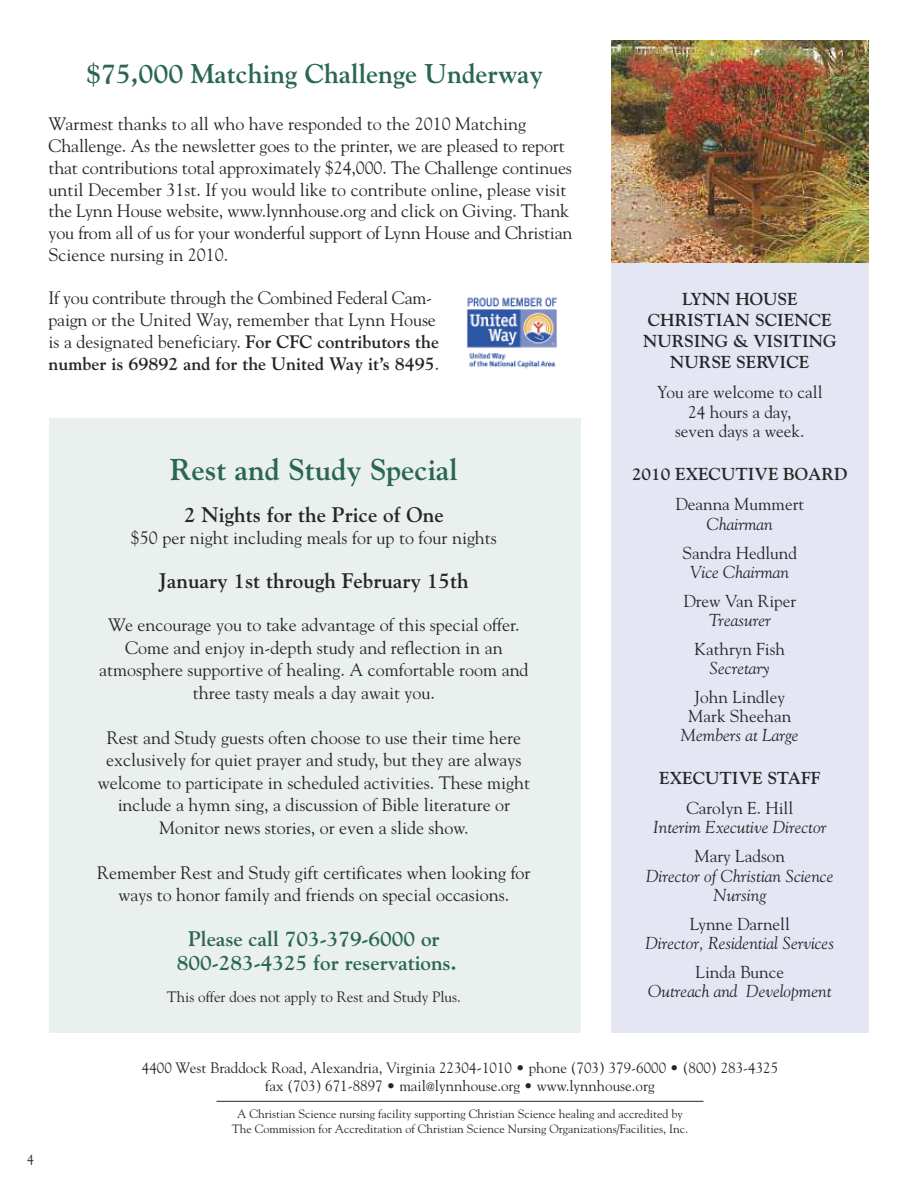
<style>
.page{position:relative;width:918px;height:1188px;background:#fff}
.page>*{position:absolute;margin:0;border:0;box-sizing:border-box;transform-origin:0 0}
.t1{font:700 30px "Goudy";color:#2a6655}
.t2{font:700 27px "Goudy";color:#2a6655}
.t3{font:700 21px "Goudy";color:#272627}
.t4{font:700 21px/24px "Goudy";color:#2a6655;text-align:center}
.t5{font:18px/21.8px "Goudy";color:#272627;text-align:center}
.t6{font:17.25px/19.5px "Goudy";color:#272627;text-align:center}
.t7{font:italic 17.25px/19.2px "Goudy";color:#272627;text-align:center}
.t8{font:700 17.25px/21px "Goudy";color:#272627;text-align:center}
.t9{font:15px/18px "Goudy";color:#272627;text-align:center}
.t10{font:13.5px "Goudy";color:#272627}
.t11{font:12px/15px "Goudy";color:#272627;text-align:center}
.s1{font-weight:700}
.s2{font-size:16.5px}
.s3{font-size:12px}
</style>
<div class="page">
<div style="left:49px;top:418px;width:532px;height:615px;background:#eaf0ee"></div>
<div style="left:611px;top:262px;width:257px;height:771px;background:#e4e6f3"></div>
<hr style="left:217px;top:1101px;width:486px;height:1px;background:#272627">
<img style="left:611px;top:40px;width:257px;height:222px">
<img style="left:467px;top:297px;width:91px;height:72px">
<h2 class="t2" style="left:86px;top:58px;width:459px">$75,000 Matching Challenge Underway</h2>
<p class="t5" style="left:49px;top:113px;width:525px;text-align:left">Warmest thanks to all who have responded to the 2010 Matching Challenge. As the newsletter goes to the printer, we are pleased to report that contributions total approximately $24,000. The Challenge continues until December 31st. If you would like to contribute online, please visit the Lynn House website, www.lynnhouse.org and click on Giving. Thank you from all of us for your wonderful support of Lynn House and Christian Science nursing in 2010.</p>
<p class="t5" style="left:49px;top:287px;width:392px;text-align:left">If you contribute through the Combined Federal Cam&shy;paign or the United Way, remember that Lynn House is a designated beneficiary. <span class="s1">For CFC contributors the number is 69892 and for the United Way it’s 8495</span>.</p>
<h1 class="t1" style="left:170px;top:452px;width:290px">Rest and Study Special</h1>
<p class="t3" style="left:184px;top:502px;width:261px">2 Nights for the Price of One</p>
<p class="t5" style="left:131px;top:527px;width:368px">$50 per night including meals for up to four nights</p>
<p class="t3" style="left:159px;top:568px;width:312px">January 1st through February 15th</p>
<p class="t5" style="left:99px;top:614px;width:431px;line-height:22.5px">We encourage you to take advantage of this special offer.<br>Come and enjoy in-depth study and reflection in an atmosphere supportive of healing. A comfortable room and three tasty meals a day await you.</p>
<p class="t5" style="left:98px;top:726px;width:434px;line-height:22.5px">Rest and Study guests often choose to use their time here exclusively for quiet prayer and study, but they are always welcome to participate in scheduled activities. These might include a hymn sing, a discussion of Bible literature or Monitor news stories, or even a slide show.</p>
<p class="t5" style="left:97px;top:861px;width:435px;line-height:22.5px">Remember Rest and Study gift certificates when looking for ways to honor family and friends on special occasions.</p>
<p class="t4" style="left:177px;top:927px;width:281px">Please call 703-379-6000 or<br>800-283-4325 for reservations.</p>
<p class="t9" style="left:167px;top:988px;width:295px">This offer does not apply to Rest and Study Plus.</p>
<p class="t8" style="left:643px;top:288px;width:195px">LYNN HOUSE<br>CHRISTIAN SCIENCE<br>NURSING &amp; VISITING<br>NURSE SERVICE</p>
<p class="t6" style="left:657px;top:382px;width:167px">You are welcome to call<br>24 hours a day,<br>seven days a week.</p>
<p class="t8" style="left:632px;top:464px;width:217px">2010 EXECUTIVE BOARD</p>
<p class="t6" style="left:675px;top:495px;width:130px">Deanna Mummert</p>
<p class="t7" style="left:707px;top:514px;width:68px">Chairman</p>
<p class="t6" style="left:683px;top:543px;width:116px">Sandra Hedlund</p>
<p class="t7" style="left:690px;top:562px;width:100px">Vice Chairman</p>
<p class="t6" style="left:683px;top:591px;width:114px">Drew Van Riper</p>
<p class="t7" style="left:709px;top:610px;width:64px">Treasurer</p>
<p class="t6" style="left:695px;top:639px;width:92px">Kathryn Fish</p>
<p class="t7" style="left:710px;top:658px;width:62px">Secretary</p>
<p class="t6" style="left:688px;top:687px;width:104px">John Lindley<br>Mark Sheehan</p>
<p class="t7" style="left:681px;top:726px;width:119px">Members at Large</p>
<p class="t8" style="left:659px;top:768px;width:163px">EXECUTIVE STAFF</p>
<p class="t6" style="left:686px;top:799px;width:108px">Carolyn E. Hill</p>
<p class="t7" style="left:653px;top:818px;width:175px">Interim Executive Director</p>
<p class="t6" style="left:695px;top:847px;width:92px">Mary Ladson</p>
<p class="t7" style="left:646px;top:866px;width:189px">Director of Christian Science<br>Nursing</p>
<p class="t6" style="left:690px;top:914px;width:102px">Lynne Darnell</p>
<p class="t7" style="left:646px;top:933px;width:190px">Director, Residential Services</p>
<p class="t6" style="left:696px;top:962px;width:90px">Linda Bunce</p>
<p class="t7" style="left:648px;top:982px;width:185px">Outreach and Development</p>
<p class="t10" style="left:27px;top:1152px;width:8px">4</p>
<p class="t9" style="left:142px;top:1059px;width:638px">4400 West Braddock Road, Alexandria, Virginia 22304<span class="s2">-</span>1010 • phone (703) 379-6000 • (800) 283-4325 fax (703) 671-8897 • mail<span class="s3">@</span>lynnhouse.org • www.lynnhouse.org</p>
<p class="t11" style="left:232px;top:1107px;width:458px">A Christian Science nursing facility supporting Christian Science healing and accredited by<br>The Commission for Accreditation of Christian Science Nursing Organizations/Facilities, Inc.</p>
</div>
